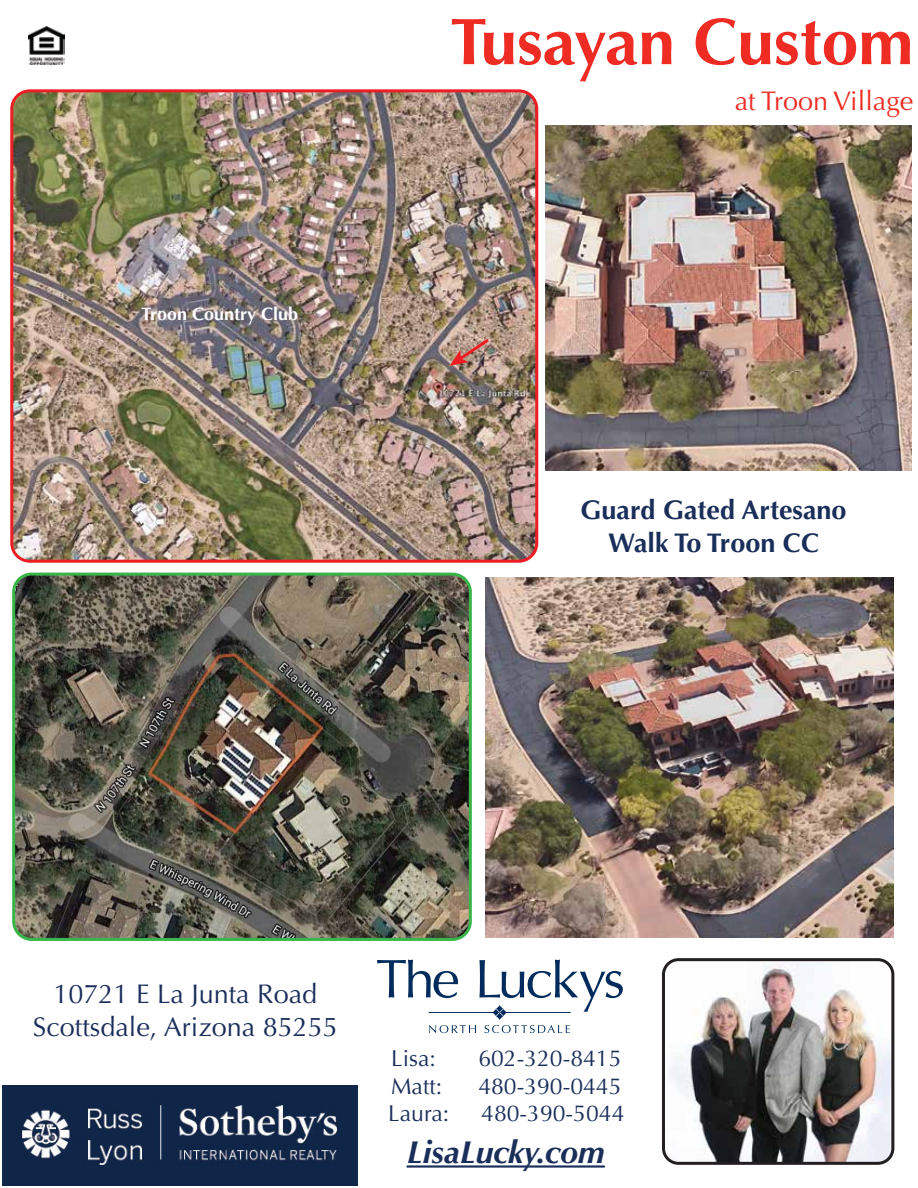
<style>
.page{position:relative;width:918px;height:1188px;background:#fff}
.page>*{position:absolute;margin:0;border:0;box-sizing:border-box;transform-origin:0 0}
.t1{font:700 66px "Optima";color:#ee2c24}
.t2{font:italic 700 31.8px "Optima";color:#1a2e5a}
.t3{font:27px/32.4px "Optima";color:#1a2e5a;text-align:center}
.t4{font:700 27px/32.4px "Optima";color:#1a2e5a;text-align:center}
.t5{font:27px "Optima";color:#ee2c24}
.t6{font:22.95px "Optima";color:#1a2e5a}
.t7{font:700 18px "Optima";color:#fff}
</style>
<div class="page">
<img style="left:485px;top:577px;width:409px;height:360px">
<img style="left:545px;top:125px;width:367px;height:345px">
<img style="left:10px;top:89px;width:528px;height:474px">
<img style="left:12px;top:573px;width:460px;height:368px">
<svg style="left:450px;top:339px;width:39px;height:27px"></svg>
<img style="left:2px;top:1085px;width:355px;height:101px">
<img style="left:29px;top:27px;width:36px;height:37px">
<svg style="left:407px;top:1166px;width:198px;height:1px"></svg>
<svg style="left:377px;top:960px;width:81px;height:38px"></svg>
<svg style="left:479px;top:960px;width:144px;height:52px"></svg>
<svg style="left:429px;top:1025px;width:47px;height:8px"></svg>
<svg style="left:484px;top:1025px;width:86px;height:8px"></svg>
<svg style="left:492px;top:1009px;width:8px;height:7px"></svg>
<svg style="left:496px;top:1005px;width:7px;height:8px"></svg>
<svg style="left:496px;top:1012px;width:7px;height:8px"></svg>
<svg style="left:500px;top:1009px;width:7px;height:7px"></svg>
<hr style="left:503px;top:1012px;width:68px;height:1px;background:#002b5c">
<hr style="left:429px;top:1012px;width:67px;height:1px;background:#002b5c">
<img style="left:662px;top:958px;width:232px;height:207px">
<p class="t7" style="left:141px;top:304px;width:158px">Troon Country Club</p>
<h1 class="t1" style="left:450px;top:3px;width:464px">Tusayan Custom</h1>
<p class="t5" style="left:735px;top:85px;width:180px">at Troon Village</p>
<p class="t4" style="left:581px;top:494px;width:268px">Guard Gated Artesano<br>Walk To Troon CC</p>
<p class="t3" style="left:33px;top:978px;width:307px">10721 E La Junta Road<br>Scottsdale, Arizona 85255</p>
<p class="t6" style="left:391px;top:1045px;width:46px">Lisa:</p>
<p class="t6" style="left:478px;top:1045px;width:145px">602-320-8415</p>
<p class="t6" style="left:391px;top:1073px;width:53px">Matt:</p>
<p class="t6" style="left:478px;top:1073px;width:145px">480-390-0445</p>
<p class="t6" style="left:388px;top:1100px;width:63px">Laura:</p>
<p class="t6" style="left:481px;top:1100px;width:145px">480-390-5044</p>
<h2 class="t2" style="left:407px;top:1134px;width:199px">LisaLucky.com</h2>
</div>
